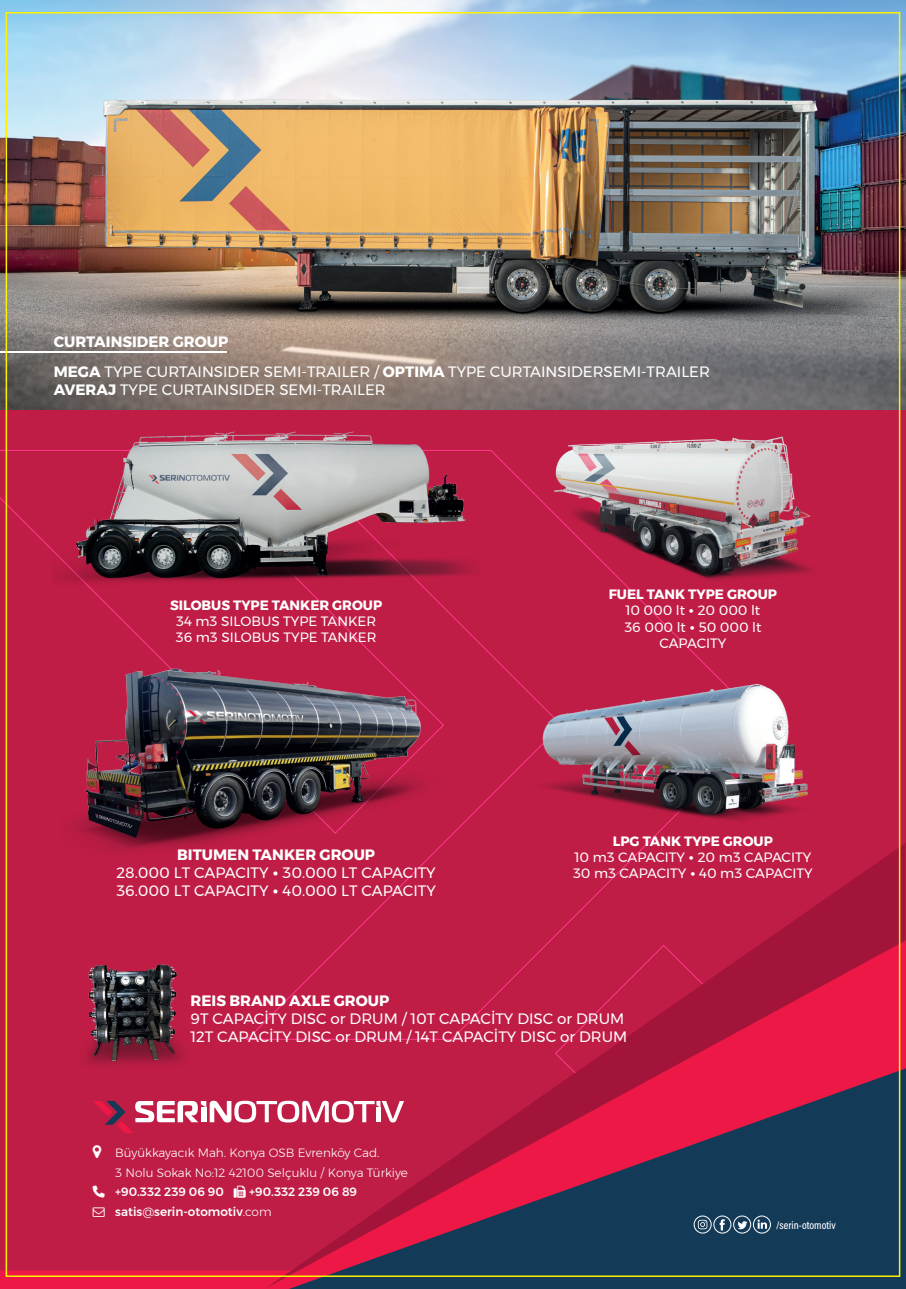
<style>
.page{position:relative;width:906px;height:1289px;background:#fff}
.page>*{position:absolute;margin:0;border:0;box-sizing:border-box;transform-origin:0 0}
.t1{font:15px/18px "Montserrat";color:#fff}
.t2{font:700 15px "Montserrat";color:#fff}
.t3{font:13.5px/16.2px "Montserrat";color:#fff;text-align:center}
.t4{font:700 13.5px "Montserrat";color:#fff}
.t5{font:300 12px/19.5px "Montserrat";color:#fff}
.t6{font:500 12px/19.5px "Montserrat";color:#fff}
.t7{font:11.1px "Acumin Variable Concept";color:#fff}
.s1{font-weight:700}
.s2{font-family:"Euclid Triangle"}
.s3{font-weight:300}
</style>
<div class="page">
<div style="left:0;top:409px;width:906px;height:861px;background:#bf1d45"></div>
<div style="left:0;top:449px;width:906px;height:797px;background:#bf1d45"></div>
<img style="left:0;top:0;width:906px;height:409px">
<svg style="left:265px;top:842px;width:640px;height:446px;background:#9a2347"></svg>
<div style="left:753px;top:1215px;width:18px;height:18px;border:1px solid #fff;border-radius:50%"></div>
<svg style="left:757px;top:1219px;width:10px;height:9px"></svg>
<div style="left:713px;top:1215px;width:18px;height:18px;border:1px solid #fff;border-radius:50%"></div>
<svg style="left:719px;top:1219px;width:5px;height:11px"></svg>
<div style="left:733px;top:1215px;width:18px;height:18px;border:1px solid #fff;border-radius:50%"></div>
<svg style="left:737px;top:1221px;width:10px;height:8px"></svg>
<svg style="left:698px;top:1219px;width:9px;height:10px"></svg>
<div style="left:693px;top:1215px;width:18px;height:18px;border:1px solid #fff;border-radius:50%"></div>
<hr style="left:0;top:351px;width:226px;height:2px;background:#fff">
<img style="left:61px;top:647px;width:398px;height:231px">
<img style="left:75px;top:959px;width:118px;height:109px">
<img style="left:53px;top:410px;width:428px;height:181px">
<img style="left:503px;top:425px;width:367px;height:172px">
<svg style="left:93px;top:1100px;width:311px;height:33px"></svg>
<img style="left:518px;top:684px;width:332px;height:142px">
<svg style="left:93px;top:1145px;width:12px;height:13px"></svg>
<svg style="left:93px;top:1185px;width:12px;height:12px"></svg>
<svg style="left:234px;top:1185px;width:12px;height:12px"></svg>
<svg style="left:93px;top:1206px;width:12px;height:10px"></svg>
<p class="t2" style="left:54px;top:329px;width:176px">CURTAINSIDER GROUP</p>
<p class="t1" style="left:54px;top:362px;width:657px"><span class="s1">MEGA</span> TYPE CURTAINSIDER SEMI-TRAILER / <span class="s1">OPTIMA</span> TYPE CURTAINSIDERSEMI-TRAILER<br><span class="s1">AVERAJ</span> TYPE CURTAINSIDER SEMI-TRAILER</p>
<p class="t4" style="left:170px;top:594px;width:214px">SILOBUS TYPE TANKER GROUP</p>
<p class="t3" style="left:176px;top:613px;width:202px;text-align:left">34 m3 SILOBUS TYPE TANKER<br>36 m3 SILOBUS TYPE TANKER</p>
<p class="t1" style="left:116px;top:845px;width:321px;text-align:center"><span class="s1">BITUMEN TANKER GROUP<br></span>28.000 LT CAPACITY <span class="s2">•</span> 30.000 LT CAPACITY<br>36.000 LT CAPACITY <span class="s2">•</span> 40.000 LT CAPACITY</p>
<p class="t3" style="left:609px;top:586px;width:170px"><span class="s1">FUEL TANK TYPE GROUP<br></span>10 000 lt <span class="s2">•</span> 20 000 lt<br>36 000 lt <span class="s2">•</span> 50 000 lt<br>CAPACITY</p>
<p class="t3" style="left:573px;top:832px;width:241px"><span class="s1">LPG TANK TYPE GROUP<br></span>10 m3 CAPACITY <span class="s2">•</span> 20 m3 CAPACITY<br>30 m3 CAPACITY <span class="s2">•</span> 40 m3 CAPACITY</p>
<p class="t2" style="left:191px;top:988px;width:200px">REIS BRAND AXLE GROUP</p>
<p class="t1" style="left:191px;top:1009px;width:438px">9T CAPACİTY DISC or DRUM / 10T CAPACİTY DISC or DRUM<br>12T CAPACİTY DISC or DRUM / 14T CAPACİTY DISC or DRUM</p>
<p class="t5" style="left:115px;top:1142px;width:294px">Büyükkayacık Mah. Konya OSB Evrenköy Cad.<br>3 Nolu Sokak No:12 42100 Selçuklu / Konya Türkiye</p>
<p class="t6" style="left:93px;top:1182px;width:133px">□■ +90.332 239 06 90</p>
<p class="t6" style="left:115px;top:1182px;width:243px;text-indent:134px">+90.332 239 06 89 satis<span class="s3">@</span>serin-otomotiv<span class="s3">.com</span></p>
<p class="t7" style="left:776px;top:1217px;width:61px">/serin-otomotiv</p>
</div>
